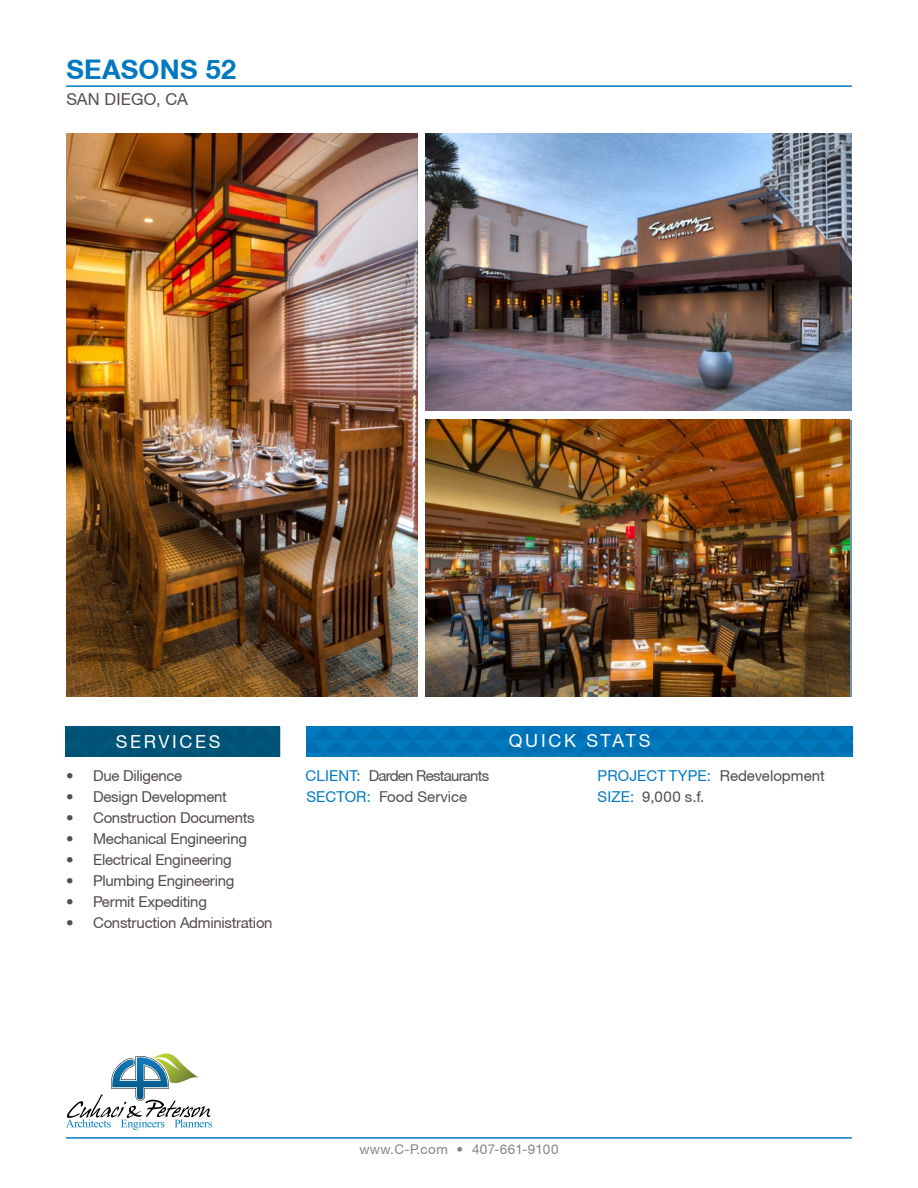
<style>
.page{position:relative;width:918px;height:1188px;background:#fff}
.page>*{position:absolute;margin:0;border:0;box-sizing:border-box;transform-origin:0 0}
.t1{font:700 27px "Helvetica Neue CE";letter-spacing:.01em;color:#0079c1}
.t2{font:18px "Helvetica Neue CE";letter-spacing:.15em;color:#fff}
.t3{font:16.5px "Helvetica Neue CE";letter-spacing:.01em;color:#534c4a}
.t4{font:15px "Helvetica Neue CE";letter-spacing:-.02em;color:#534c4a}
.t5{font:15px/21.6px "Helvetica Neue CE";letter-spacing:-.05em;color:#534c4a}
.t6{font:15px "Helvetica Neue CE";color:#534c4a}
.t7{font:15px "Helvetica Neue CE";letter-spacing:.01em;color:#0079c1}
.t8{font:13.5px "Helvetica Neue CE";letter-spacing:.03em;color:#898280}
.s1{color:#0079c1}
</style>
<div class="page">
<hr style="left:66px;top:1137px;width:786px;height:2px;background:#0079c1">
<hr style="left:66px;top:85px;width:786px;height:2px;background:#0079c1">
<svg style="left:66px;top:1054px;width:146px;height:76px"></svg>
<img style="left:66px;top:134px;width:351px;height:562px">
<img style="left:425px;top:134px;width:427px;height:276px">
<img style="left:425px;top:420px;width:425px;height:276px">
<div style="left:66px;top:726px;width:214px;height:31px;background:#005275"></div>
<div style="left:306px;top:726px;width:547px;height:30px;background:#0074b8"></div>
<h1 class="t1" style="left:66px;top:52px;width:171px">SEASONS 52</h1>
<p class="t3" style="left:66px;top:89px;width:123px">SAN DIEGO, CA</p>
<p class="t2" style="left:116px;top:730px;width:106px">SERVICES</p>
<p class="t2" style="left:509px;top:730px;width:143px">QUICK STATS</p>
<p class="t4" style="left:66px;top:766px;width:118px">• Due Diligence</p>
<p class="t4" style="left:66px;top:787px;width:162px">• Design Development</p>
<p class="t4" style="left:66px;top:808px;width:190px">• Construction Documents</p>
<p class="t4" style="left:66px;top:829px;width:182px">• Mechanical Engineering</p>
<p class="t4" style="left:66px;top:850px;width:167px">• Electrical Engineering</p>
<p class="t4" style="left:66px;top:871px;width:170px">• Plumbing Engineering</p>
<p class="t4" style="left:66px;top:892px;width:142px">• Permit Expediting</p>
<p class="t4" style="left:66px;top:913px;width:208px">• Construction Administration</p>
<p class="t5" style="left:306px;top:765px;width:185px"><span class="s1">CLIENT:</span> Darden Restaurants<br><span class="s1">SECTOR:</span></p>
<p class="t7" style="left:598px;top:766px;width:115px">PROJECT TYPE:</p>
<p class="t6" style="left:379px;top:788px;width:90px">Food Service</p>
<p class="t4" style="left:598px;top:788px;width:108px"><span class="s1">SIZE:</span> 9,000 s.f.</p>
<p class="t6" style="left:720px;top:766px;width:107px">Redevelopment</p>
<p class="t8" style="left:359px;top:1141px;width:201px">www.C-P.com • 407-661-9100</p>
</div>
